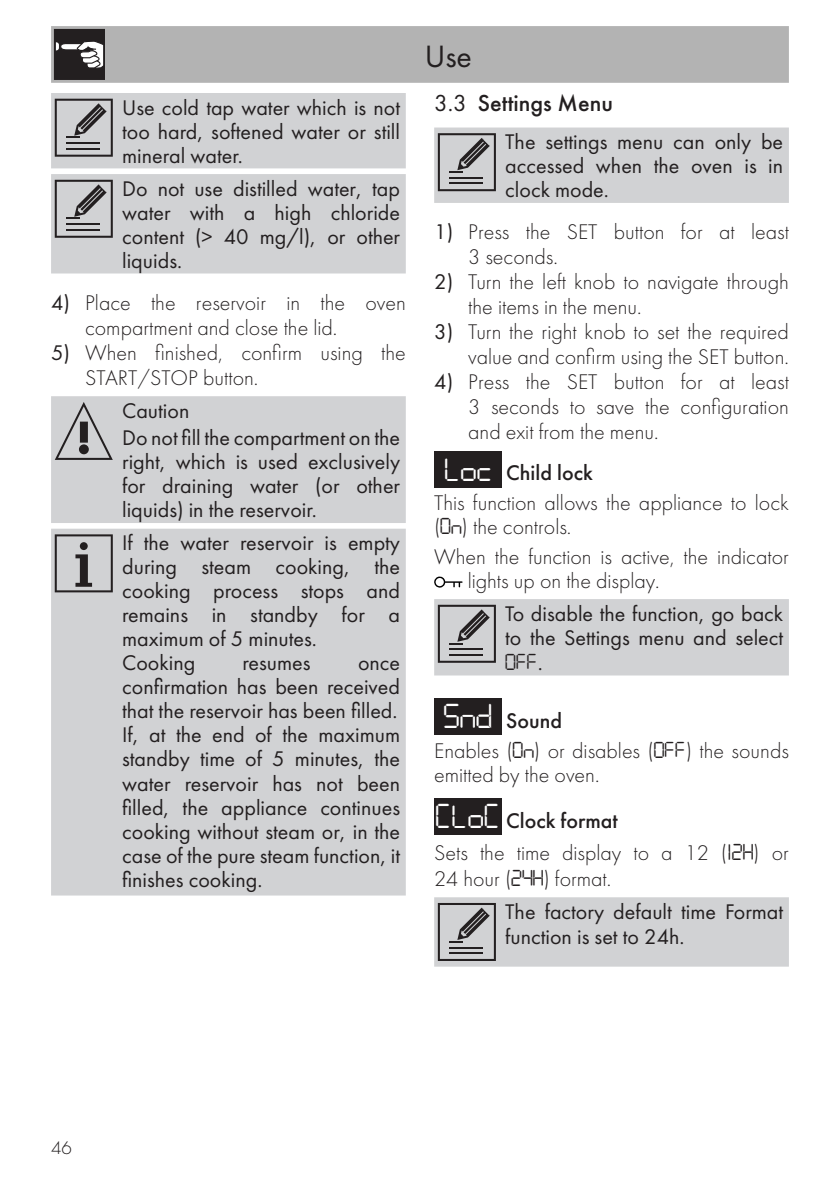
<style>
.page{position:relative;width:840px;height:1191px;background:#fff}
.page>*{position:absolute;margin:0;border:0;box-sizing:border-box;transform-origin:0 0}
.Titoletto{font:36px "Digital Danilo";color:#fff}
.t1{font:32px "Futura PT";color:#231f20}
.t2{font:500 24px "Futura";color:#231f20}
.Avvertenze{font:24px "Digital Danilo";color:#231f20}
.Avvertenze-2{font:22px/24px "Futura";color:#231f20;text-align:justify}
.Testo{font:300 22px/25px "Futura";color:#231f20}
.Titoletto-2{font:500 22px "Futura";color:#231f20}
.Testo-2{font:22px "Futura";color:#231f20}
.t3{font:300 19px "Futura";color:#231f20}
.s1{font-weight:400}
.s2{font-family:"Digital Danilo";font-weight:400;font-size:24px}
.s3{font-family:"Futura";font-size:22px}
</style>
<div class="page">
<div style="left:51px;top:26px;width:737px;height:57px;background:#b3b3b3"></div>
<svg style="left:54px;top:29px;width:51px;height:51px"></svg>
<div style="left:51px;top:93px;width:354px;height:75px;background:#d1d2d4"></div>
<div style="left:51px;top:174px;width:354px;height:99px;background:#d1d2d4"></div>
<div style="left:51px;top:396px;width:354px;height:127px;background:#d1d2d4"></div>
<svg style="left:55px;top:402px;width:58px;height:58px;background:#b1b1b3"></svg>
<div style="left:51px;top:528px;width:354px;height:367px;background:#d1d2d4"></div>
<svg style="left:55px;top:534px;width:58px;height:58px;background:#a8a8aa"></svg>
<div style="left:434px;top:127px;width:354px;height:76px;background:#d1d2d4"></div>
<div style="left:434px;top:450px;width:67px;height:37px;background:#231f20"></div>
<svg style="left:434px;top:576px;width:28px;height:11px"></svg>
<div style="left:434px;top:599px;width:354px;height:76px;background:#d1d2d4"></div>
<div style="left:434px;top:698px;width:67px;height:37px;background:#231f20"></div>
<div style="left:434px;top:798px;width:67px;height:37px;background:#231f20"></div>
<div style="left:434px;top:897px;width:354px;height:69px;background:#d1d2d4"></div>
<p class="Avvertenze-2" style="left:122px;top:95px;width:279px">Use cold tap water which is not too hard, softened water or still mineral water.</p>
<p class="Avvertenze-2" style="left:122px;top:176px;width:279px">Do not use distilled water, tap water with a high chloride content (&gt; 40 mg/l), or other liquids.</p>
<p class="Testo" style="left:85px;top:290px;width:322px;text-indent:-34px"><span class="s1">4)</span> Place the reservoir in the oven compartment and close the lid.</p>
<p class="Testo" style="left:85px;top:340px;width:322px;text-indent:-34px"><span class="s1">5)</span> When finished, confirm using the<br>START/STOP button.</p>
<p class="Testo-2" style="left:122px;top:397px;width:69px">Caution</p>
<p class="Avvertenze-2" style="left:122px;top:426px;width:279px">Do not fill the compartment on the right, which is used exclusively for draining water (or other liquids) in the reservoir.</p>
<p class="Avvertenze-2" style="left:122px;top:531px;width:279px">If the water reservoir is empty during steam cooking, the cooking process stops and remains in standby for a maximum of 5 minutes.</p>
<p class="Avvertenze-2" style="left:122px;top:651px;width:75px">Cooking</p>
<p class="Avvertenze-2" style="left:242px;top:651px;width:69px">resumes</p>
<p class="Avvertenze-2" style="left:122px;top:651px;width:279px;text-indent:236px">once confirmation has been received that the reservoir has been filled.</p>
<p class="Avvertenze-2" style="left:122px;top:723px;width:279px">If, at the end of the maximum standby time of 5 minutes, the water reservoir has not been filled, the appliance continues cooking without steam or, in the case of the pure steam function, it finishes cooking.</p>
<h2 class="t1" style="left:424px;top:37px;width:49px">Use</h2>
<p class="t2" style="left:434px;top:88px;width:180px"><span class="s1">3.3</span> Settings Menu</p>
<p class="Avvertenze-2" style="left:505px;top:130px;width:279px">The settings menu can only be accessed when the oven is in clock mode.</p>
<p class="Testo" style="left:468px;top:220px;width:322px;text-indent:-34px"><span class="s1">1)</span> Press the SET button for at least<br>3 seconds.</p>
<p class="Testo" style="left:468px;top:270px;width:322px;text-indent:-34px"><span class="s1">2)</span> Turn the left knob to navigate through the items in the menu.</p>
<p class="Testo" style="left:434px;top:320px;width:356px;text-align:right"><span class="s1">3)</span> Turn the right knob to set the required value and confirm using the SET button.</p>
<p class="Testo" style="left:468px;top:370px;width:322px;text-align:justify;text-indent:-34px"><span class="s1">4)</span> Press the SET button for at least 3 seconds to save the configuration and exit from the menu.</p>
<p class="Titoletto" style="left:444px;top:440px;width:48px">Loc</p>
<p class="Titoletto-2" style="left:506px;top:460px;width:88px">Child lock</p>
<p class="Testo" style="left:434px;top:491px;width:356px;line-height:24px">This function allows the appliance to lock (<span class="s2">On</span>) the controls.</p>
<p class="Testo" style="left:467px;top:544px;width:322px;line-height:24px;text-indent:-33px">When the function is active, the indicator lights up on the display.</p>
<p class="Avvertenze-2" style="left:505px;top:601px;width:279px">To disable the function, go back to the Settings menu and select</p>
<p class="Avvertenze" style="left:505px;top:643px;width:39px">OFF<span class="s3">.</span></p>
<p class="Titoletto" style="left:443px;top:687px;width:50px">Snd</p>
<p class="Titoletto-2" style="left:506px;top:707px;width:57px">Sound</p>
<p class="Testo" style="left:434px;top:738px;width:356px;line-height:24px">Enables (<span class="s2">On</span>) or disables (<span class="s2">OFF</span>) the sounds emitted by the oven.</p>
<p class="Titoletto" style="left:435px;top:788px;width:66px">CLoC</p>
<p class="Titoletto-2" style="left:506px;top:807px;width:113px">Clock format</p>
<p class="Testo" style="left:434px;top:839px;width:356px;line-height:26px">Sets the time display to a 12 (<span class="s2">12H</span>) or<br>24 hour (<span class="s2">24H</span>) format.</p>
<p class="Avvertenze-2" style="left:505px;top:899px;width:279px;line-height:25px">The factory default time Format function is set to 24h.</p>
<p class="t3" style="left:51px;top:1136px;width:22px">46</p>
</div>
